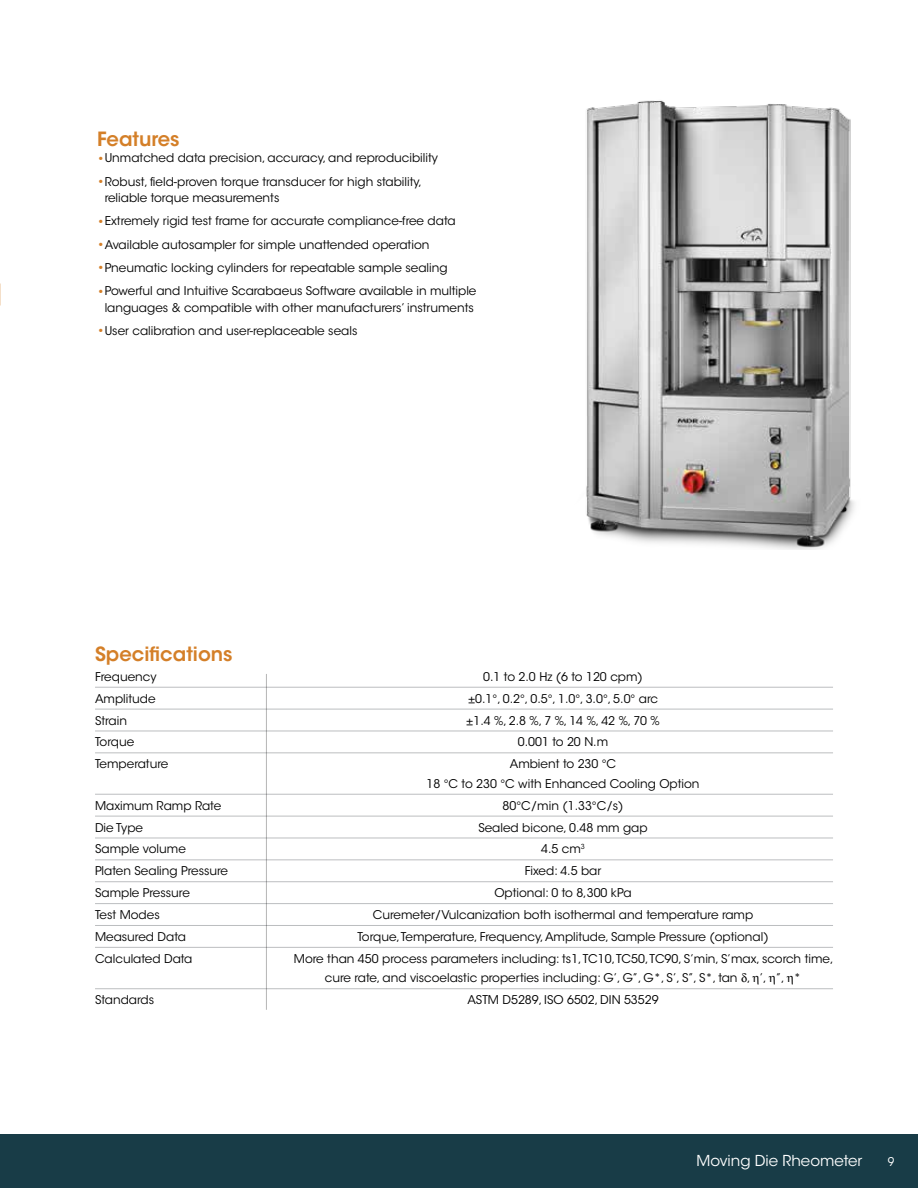
<style>
.page{position:relative;width:918px;height:1188px;background:#fff}
.page>*{position:absolute;margin:0;border:0;box-sizing:border-box;transform-origin:0 0}
.t1{font:600 19.5px "ITC Avant Garde Std";color:#d47f28}
.t2{font:15px "ITC Avant Garde Std";color:#fff}
.t3{font:12px/19.5px "ITC Avant Garde Std";color:#000;text-align:center}
.t4{font:12px "ITC Avant Garde Std";color:#fff;scale:.95 1}
.s1{font-size:15px;color:#d47f28}
</style>
<div class="page">
<hr style="left:95px;top:687px;width:738px;height:1px;background:#bcbec0">
<hr style="left:95px;top:709px;width:738px;height:1px;background:#bcbec0">
<hr style="left:95px;top:731px;width:738px;height:1px;background:#bcbec0">
<hr style="left:95px;top:752px;width:738px;height:1px;background:#bcbec0">
<hr style="left:95px;top:794px;width:738px;height:1px;background:#bcbec0">
<hr style="left:95px;top:816px;width:738px;height:1px;background:#bcbec0">
<hr style="left:95px;top:838px;width:738px;height:1px;background:#bcbec0">
<hr style="left:95px;top:859px;width:738px;height:1px;background:#bcbec0">
<hr style="left:95px;top:881px;width:738px;height:1px;background:#bcbec0">
<hr style="left:95px;top:903px;width:738px;height:1px;background:#bcbec0">
<hr style="left:95px;top:925px;width:738px;height:1px;background:#bcbec0">
<hr style="left:95px;top:947px;width:738px;height:1px;background:#bcbec0">
<hr style="left:95px;top:988px;width:738px;height:1px;background:#bcbec0">
<hr style="left:266px;top:674px;width:1px;height:336px;background:#000">
<div style="left:0;top:1134px;width:918px;height:54px;background:#183c47"></div>
<img style="left:586px;top:100px;width:269px;height:450px">
<h1 class="t1" style="left:97px;top:126px;width:84px">Features</h1>
<p class="t3" style="left:97px;top:148px;width:342px"><span class="s1">•</span> U nmatched data precision, accuracy, and reproducibility</p>
<p class="t3" style="left:105px;top:173px;width:319px;line-height:16.5px;text-align:left;text-indent:-7px"><span class="s1">•</span>Robust, field-proven torque transducer for high stability, reliable torque measurements</p>
<p class="t3" style="left:97px;top:211px;width:360px"><span class="s1">•</span> Extremely rigid test frame for accurate compliance-free data</p>
<p class="t3" style="left:97px;top:235px;width:334px"><span class="s1">•</span>Available autosampler for simple unattended operation</p>
<p class="t3" style="left:97px;top:258px;width:352px"><span class="s1">•</span>Pneumatic locking cylinders for repeatable sample sealing</p>
<p class="t3" style="left:97px;top:283px;width:381px;line-height:16.5px"><span class="s1">•</span>Powerful and Intuitive Scarabaeus Software available in multiple languages &amp; compatible with other manufacturers’ instruments</p>
<p class="t3" style="left:97px;top:321px;width:262px"><span class="s1">•</span> User calibration and user-replaceable seals</p>
<h1 class="t1" style="left:95px;top:642px;width:139px">Specifications</h1>
<p class="t3" style="left:95px;top:667px;width:63px">Frequency</p>
<p class="t3" style="left:483px;top:667px;width:161px">0.1 to 2.0 Hz (6 to 120 cpm)</p>
<p class="t3" style="left:95px;top:689px;width:62px">Amplitude</p>
<p class="t3" style="left:468px;top:689px;width:191px">±0.1°, 0.2°, 0.5°, 1.0°, 3.0°, 5.0° arc</p>
<p class="t3" style="left:95px;top:711px;width:34px">Strain</p>
<p class="t3" style="left:466px;top:711px;width:195px">±1.4 %, 2.8 %, 7 %, 14 %, 42 %, 70 %</p>
<p class="t3" style="left:95px;top:733px;width:41px">Torque</p>
<p class="t3" style="left:518px;top:733px;width:92px">0.001 to 20 N.m</p>
<p class="t3" style="left:95px;top:754px;width:75px">Temperature</p>
<p class="t3" style="left:426px;top:754px;width:275px">Ambient to 230 °C<br>18 °C to 230 °C with Enhanced Cooling Option</p>
<p class="t3" style="left:95px;top:796px;width:128px">Maximum Ramp Rate</p>
<p class="t3" style="left:503px;top:796px;width:123px">80°C/min (1.33°C/s)</p>
<p class="t3" style="left:95px;top:818px;width:50px">Die Type</p>
<p class="t3" style="left:478px;top:818px;width:171px">Sealed bicone, 0.48 mm gap</p>
<p class="t3" style="left:95px;top:840px;width:92px">Sample volume</p>
<p class="t3" style="left:541px;top:840px;width:45px">4.5 cm<sup>3</sup></p>
<p class="t3" style="left:95px;top:861px;width:135px">Platen Sealing Pressure</p>
<p class="t3" style="left:525px;top:861px;width:78px">Fixed: 4.5 bar</p>
<p class="t3" style="left:95px;top:883px;width:96px">Sample Pressure</p>
<p class="t3" style="left:494px;top:883px;width:139px">Optional: 0 to 8,300 kPa</p>
<p class="t3" style="left:95px;top:905px;width:66px">Test Modes</p>
<p class="t3" style="left:373px;top:905px;width:382px">Curemeter/Vulcanization both isothermal and temperature ramp</p>
<p class="t3" style="left:95px;top:927px;width:92px">Measured Data</p>
<p class="t3" style="left:357px;top:927px;width:413px">Torque, Temperature, Frequency, Amplitude, Sample Pressure (optional)</p>
<p class="t3" style="left:95px;top:949px;width:99px">Calculated Data</p>
<p class="t3" style="left:294px;top:949px;width:541px">More than 450 process parameters including: ts1, TC10, TC50, TC90, S’min, S’max, scorch time, cure rate, and viscoelastic properties including: G’, G”, G*, S’, S”, S*, tan , ’, ”, *</p>
<p class="t3" style="left:95px;top:990px;width:61px">Standards</p>
<p class="t3" style="left:467px;top:990px;width:193px">ASTM D5289, ISO 6502, DIN 53529</p>
<p class="t2" style="left:696px;top:1152px;width:167px">Moving Die Rheometer</p>
<p class="t4" style="left:888px;top:1154px;width:8px">9</p>
</div>
